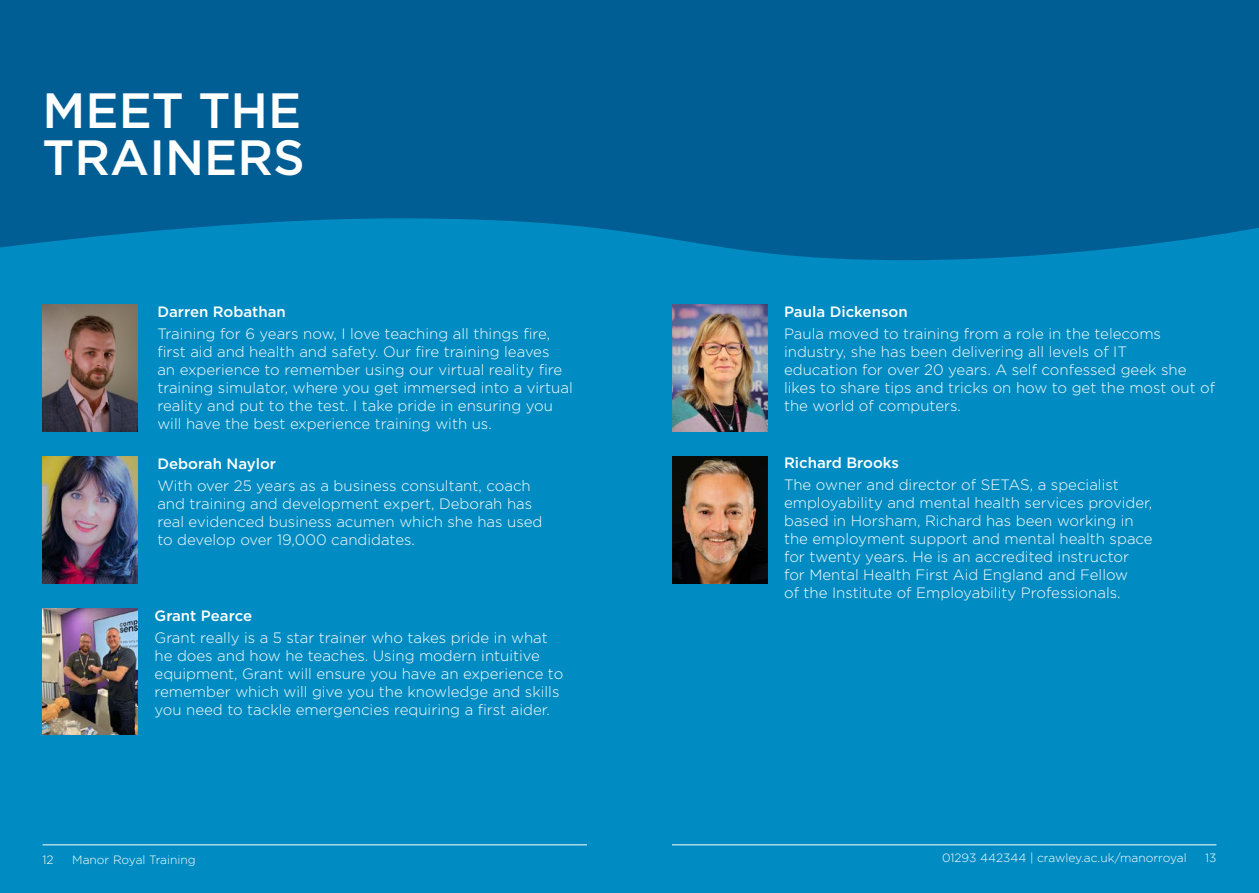
<style>
.page{position:relative;width:1259px;height:893px;background:#fff}
.page>*{position:absolute;margin:0;border:0;box-sizing:border-box;transform-origin:0 0}
.Page_-_Header{font:500 49.5px/46.5px "Gotham";color:#fff}
.Page_-_Copy{font:300 15px/18px "Gotham";color:#fff}
.Page_-_Intro_text{font:500 15px "Gotham";color:#fff}
.t1{font:300 12px "Gotham";color:#fff}
</style>
<div class="page">
<div style="left:0;top:114px;width:1259px;height:779px;background:#008cc2"></div>
<svg style="left:0;top:0;width:1259px;height:260px;background:#006197"></svg>
<img style="left:43px;top:305px;width:95px;height:126px">
<img style="left:43px;top:457px;width:95px;height:126px">
<img style="left:672px;top:457px;width:95px;height:126px">
<img style="left:672px;top:305px;width:95px;height:126px">
<img style="left:43px;top:609px;width:95px;height:126px">
<hr style="left:43px;top:844px;width:544px;height:1px;background:#fff">
<hr style="left:672px;top:844px;width:544px;height:1px;background:#fff">
<p class="Page_-_Header" style="left:43px;top:87px;width:264px">MEET THE<br>TRAINERS</p>
<p class="Page_-_Intro_text" style="left:157px;top:302px;width:130px">Darren Robathan</p>
<p class="Page_-_Copy" style="left:157px;top:325px;width:417px">Training for 6 years now, I love teaching all things fire, first aid and health and safety. Our fire training leaves<br>an experience to remember using our virtual reality fire training simulator, where you get immersed into a virtual reality and put to the test. I take pride in ensuring you will have the best experience training with us.</p>
<p class="Page_-_Intro_text" style="left:157px;top:454px;width:120px">Deborah Naylor</p>
<p class="Page_-_Copy" style="left:157px;top:476px;width:386px">With over 25 years as a business consultant, coach and training and development expert, Deborah has real evidenced business acumen which she has used to develop over 19,000 candidates.</p>
<p class="Page_-_Intro_text" style="left:155px;top:605px;width:99px">Grant Pearce</p>
<p class="Page_-_Copy" style="left:155px;top:628px;width:410px">Grant really is a 5 star trainer who takes pride in what he does and how he teaches. Using modern intuitive equipment, Grant will ensure you have an experience to remember which will give you the knowledge and skills you need to tackle emergencies requiring a first aider.</p>
<p class="Page_-_Intro_text" style="left:784px;top:302px;width:125px">Paula Dickenson</p>
<p class="Page_-_Copy" style="left:784px;top:324px;width:433px">Paula moved to training from a role in the telecoms industry, she has been delivering all levels of IT<br>education for over 20 years. A self confessed geek she likes to share tips and tricks on how to get the most out of the world of computers.</p>
<p class="Page_-_Intro_text" style="left:784px;top:453px;width:117px">Richard Brooks</p>
<p class="Page_-_Copy" style="left:784px;top:476px;width:370px">The owner and director of SETAS, a specialist employability and mental health services provider, based in Horsham, Richard has been working in the employment support and mental health space for twenty years. He is an accredited instructor for Mental Health First Aid England and Fellow<br>of the Institute of Employability Professionals.</p>
<p class="t1" style="left:43px;top:852px;width:13px">12</p>
<p class="t1" style="left:72px;top:852px;width:125px">Manor Royal Training</p>
<p class="t1" style="left:942px;top:850px;width:246px">01293 442344 | crawley.ac.uk/manorroyal</p>
<p class="t1" style="left:1205px;top:850px;width:13px">13</p>
</div>
